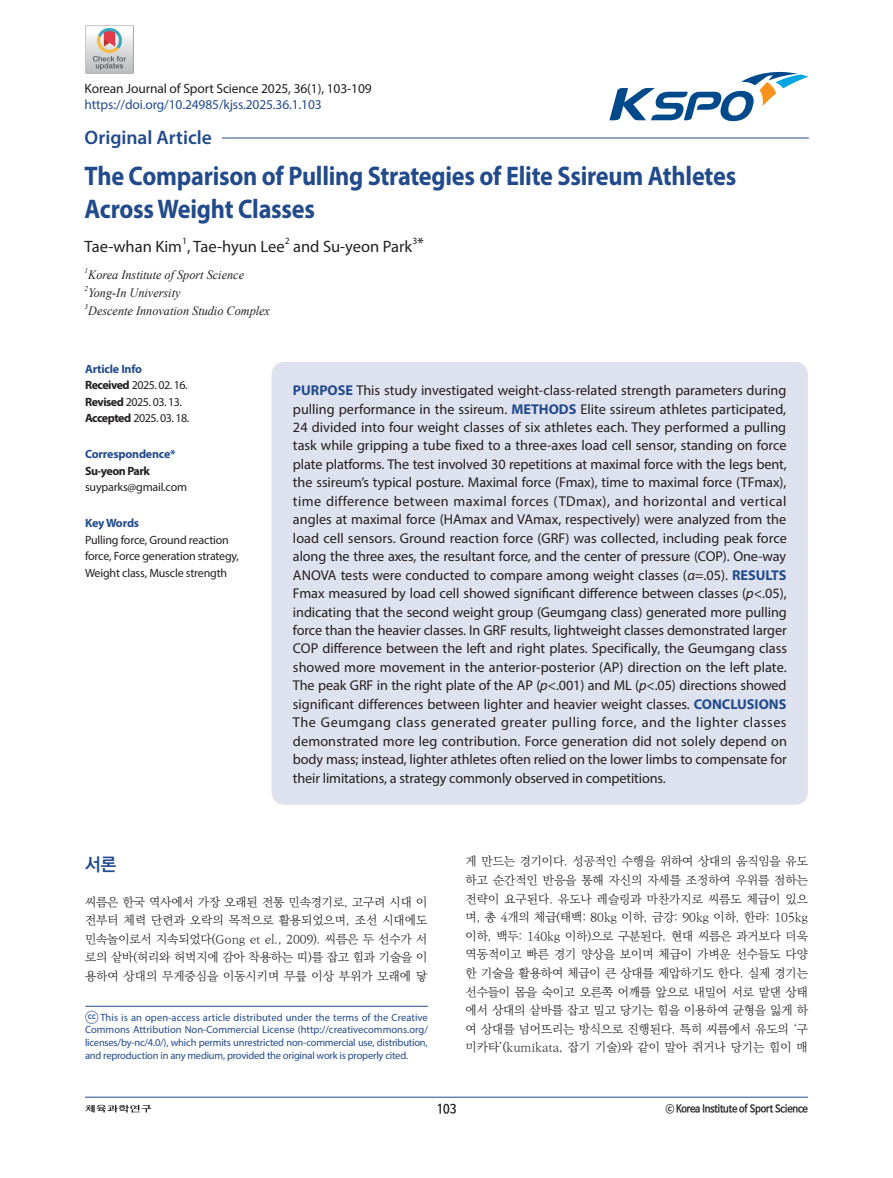
<style>
.page{position:relative;width:893px;height:1178px;background:#fff}
.page>*{position:absolute;margin:0;border:0;box-sizing:border-box;transform-origin:0 0}
.t1{font:700 27px/32.4px "Myriad Pro";letter-spacing:-.01em;color:#224b8b;scale:.9 1}
.t2{font:600 19.5px "Myriad Pro";color:#224b8b}
.t3{font:18px "Ko Pub World Dotum PB";color:#224b8b}
.t4{font:16.5px "Myriad Pro";color:#231f20}
.t5{font:14.25px/18.5px "Myriad Pro";letter-spacing:-.01em;color:#231f20;text-align:justify}
.t6{font:13.5px "Myriad Pro";letter-spacing:-.01em;color:#231f20}
.t7{font:13.5px "Myriad Pro";letter-spacing:-.01em;color:#224b8b}
.t8{font:italic 12.75px "Times New Roman";color:#231f20;scale:.96 1}
.t9{font:700 12.6px "Nanum Barun Gothic";color:#231f20;scale:.9 1}
.t10{font:12px/18.6px "Ko Pub World Batang PL";letter-spacing:-.01em;color:#231f20;text-align:justify}
.t11{font:12px/16.5px "Myriad Pro";letter-spacing:-.015em;color:#231f20}
.t12{font:12px/16.5px "Myriad Pro";letter-spacing:-.04em;color:#231f20}
.t13{font:700 12px "Myriad Pro";letter-spacing:-.015em;color:#224b8b}
.t14{font:700 12px "Myriad Pro";letter-spacing:-.04em;color:#231f20}
.t15{font:10.5px/12.9px "Myriad Pro";letter-spacing:-.02em;color:#224b8b;text-align:justify}
.t16{font:700 10.5px "Nanum Barun Gothic";letter-spacing:-.01em;color:#231f20;scale:.9 1}
.t17{font:9.6px "Myriad Pro";color:#231f20}
.t18{font:500 9px "DIN";color:#204a8e}
.t19{font:italic 7.5px "Times New Roman";color:#231f20;scale:.96 1}
.s1{font-size:16.5px}
.s2{font-weight:700;color:#224b8b}
.s3{font-weight:700}
.s4{font-style:italic}
</style>
<div class="page">
<svg style="left:609px;top:71px;width:199px;height:50px"></svg>
<svg style="left:85px;top:1104px;width:67px;height:9px"></svg>
<hr style="left:85px;top:1097px;width:723px;height:1px;background:#224b8b">
<div style="left:85px;top:1011px;width:13px;height:13px;border:1px solid #818dbc;border-radius:50%"></div>
<hr style="left:85px;top:1006px;width:343px;height:1px;background:#224b8b">
<hr style="left:222px;top:138px;width:587px;height:1px;background:#224b8b">
<div style="left:271px;top:362px;width:537px;height:443px;background:#dee2ee;border-radius:13px"></div>
<img style="left:85px;top:26px;width:48px;height:47px">
<p class="t6" style="left:85px;top:80px;width:289px">Korean Journal of Sport Science 2025, 36(1), 103-109</p>
<p class="t7" style="left:85px;top:96px;width:239px">https://doi.org/10.24985/kjss.2025.36.1.103</p>
<h2 class="t2" style="left:85px;top:125px;width:129px">Original Article</h2>
<h1 class="t1" style="left:85px;top:159px;width:726px">The Comparison of Pulling Strategies of Elite Ssireum Athletes<br>Across Weight Classes</h1>
<p class="t4" style="left:85px;top:236px;width:202px">Tae-whan Kim , Tae-hyun Lee</p>
<p class="t17" style="left:182px;top:235px;width:6px">1</p>
<p class="t17" style="left:285px;top:235px;width:6px">2</p>
<p class="t4" style="left:293px;top:236px;width:121px">and Su-yeon Park</p>
<p class="t17" style="left:412px;top:235px;width:13px">3<span class="s1">*</span></p>
<p class="t19" style="left:85px;top:265px;width:5px">1</p>
<p class="t8" style="left:88px;top:266px;width:164px">Korea Institute of Sport Science</p>
<p class="t19" style="left:85px;top:283px;width:5px">2</p>
<p class="t8" style="left:88px;top:284px;width:98px">Yong-In University</p>
<p class="t19" style="left:85px;top:301px;width:5px">3</p>
<p class="t8" style="left:88px;top:302px;width:191px">Descente Innovation Studio Complex</p>
<p class="t12" style="left:85px;top:360px;width:106px"><span class="s2">Article Info<br></span><span class="s3">Received</span> 2025. 02. 16.<br><span class="s3">Revised</span> 2025. 03. 13.<br><span class="s3">Accepted</span> 2025. 03. 18.</p>
<p class="t13" style="left:85px;top:446px;width:92px">Correspondence*</p>
<p class="t14" style="left:85px;top:463px;width:66px">Su-yeon Park</p>
<p class="t11" style="left:85px;top:479px;width:104px">suyparks@gmail.com</p>
<p class="t13" style="left:85px;top:515px;width:56px">Key Words</p>
<p class="t11" style="left:85px;top:531px;width:156px">Pulling force, Ground reaction force, Force generation strategy,<br>Weight class, Muscle strength</p>
<p class="t5" style="left:293px;top:381px;width:495px"><span class="s2">PURPOSE</span> This study investigated weight-class-related strength parameters during pulling performance in the ssireum. <span class="s2">METHODS</span> Elite ssireum athletes participated, 24 divided into four weight classes of six athletes each. They performed a pulling task while gripping a tube fixed to a three-axes load cell sensor, standing on force plate platforms. The test involved 30 repetitions at maximal force with the legs bent, the ssireum’s typical posture. Maximal force (Fmax), time to maximal force (TFmax), time difference between maximal forces (TDmax), and horizontal and vertical angles at maximal force (HAmax and VAmax, respectively) were analyzed from the load cell sensors. Ground reaction force (GRF) was collected, including peak force along the three axes, the resultant force, and the center of pressure (COP). One-way ANOVA tests were conducted to compare among weight classes (<span class="s4">α</span>=.05). <span class="s2">RESULTS </span>Fmax measured by load cell showed significant difference between classes (<span class="s4">p</span>&lt;.05), indicating that the second weight group (Geumgang class) generated more pulling force than the heavier classes. In GRF results, lightweight classes demonstrated larger COP difference between the left and right plates. Specifically, the Geumgang class showed more movement in the anterior-posterior (AP) direction on the left plate.<br>The peak GRF in the right plate of the AP (<span class="s4">p</span>&lt;.001) and ML (<span class="s4">p</span>&lt;.05) directions showed significant differences between lighter and heavier weight classes. <span class="s2">CONCLUSIONS </span>The Geumgang class generated greater pulling force, and the lighter classes demonstrated more leg contribution. Force generation did not solely depend on body mass; instead, lighter athletes often relied on the lower limbs to compensate for their limitations, a strategy commonly observed in competitions.</p>
<p class="t3" style="left:85px;top:852px;width:33px">서론</p>
<p class="t10" style="left:85px;top:893px;width:344px">씨름은 한국 역사에서 가장 오래된 전통 민속경기로, 고구려 시대 이 전부터 체력 단련과 오락의 목적으로 활용되었으며, 조선 시대에도 민속놀이로서 지속되었다(Gong et el., 2009). 씨름은 두 선수가 서 로의 샅바(허리와 허벅지에 감아 착용하는 띠)를 잡고 힘과 기술을 이 용하여 상대의 무게중심을 이동시키며 무릎 이상 부위가 모래에 닿</p>
<p class="t15" style="left:85px;top:1010px;width:344px;text-indent:15px">This is an open-access article distributed under the terms of the Creative Commons Attribution Non-Commercial License (http://creativecommons.org/ licenses/by-nc/4.0/), which permits unrestricted non-commercial use, distribution, and reproduction in any medium, provided the original work is properly cited.</p>
<p class="t18" style="left:87px;top:1010px;width:10px">cc</p>
<p class="t10" style="left:466px;top:853px;width:344px">게 만드는 경기이다. 성공적인 수행을 위하여 상대의 움직임을 유도 하고 순간적인 반응을 통해 자신의 자세를 조정하여 우위를 점하는 전략이 요구된다. 유도나 레슬링과 마찬가지로 씨름도 체급이 있으 며, 총 4개의 체급(태백: 80kg 이하, 금강: 90kg 이하, 한라: 105kg 이하, 백두: 140kg 이하)으로 구분된다. 현대 씨름은 과거보다 더욱 역동적이고 빠른 경기 양상을 보이며 체급이 가벼운 선수들도 다양 한 기술을 활용하여 체급이 큰 상대를 제압하기도 한다. 실제 경기는 선수들이 몸을 숙이고 오른쪽 어깨를 앞으로 내밀어 서로 맡댄 상태 에서 상대의 샅바를 잡고 밀고 당기는 힘을 이용하여 균형을 잃게 하 여 상대를 넘어뜨리는 방식으로 진행된다. 특히 씨름에서 유도의 ‘구 미카타’(kumikata, 잡기 기술)와 같이 말아 쥐거나 당기는 힘이 매</p>
<p class="t9" style="left:437px;top:1102px;width:24px">103</p>
<p class="t16" style="left:665px;top:1104px;width:159px">ⓒ Korea Institute of Sport Science</p>
</div>
